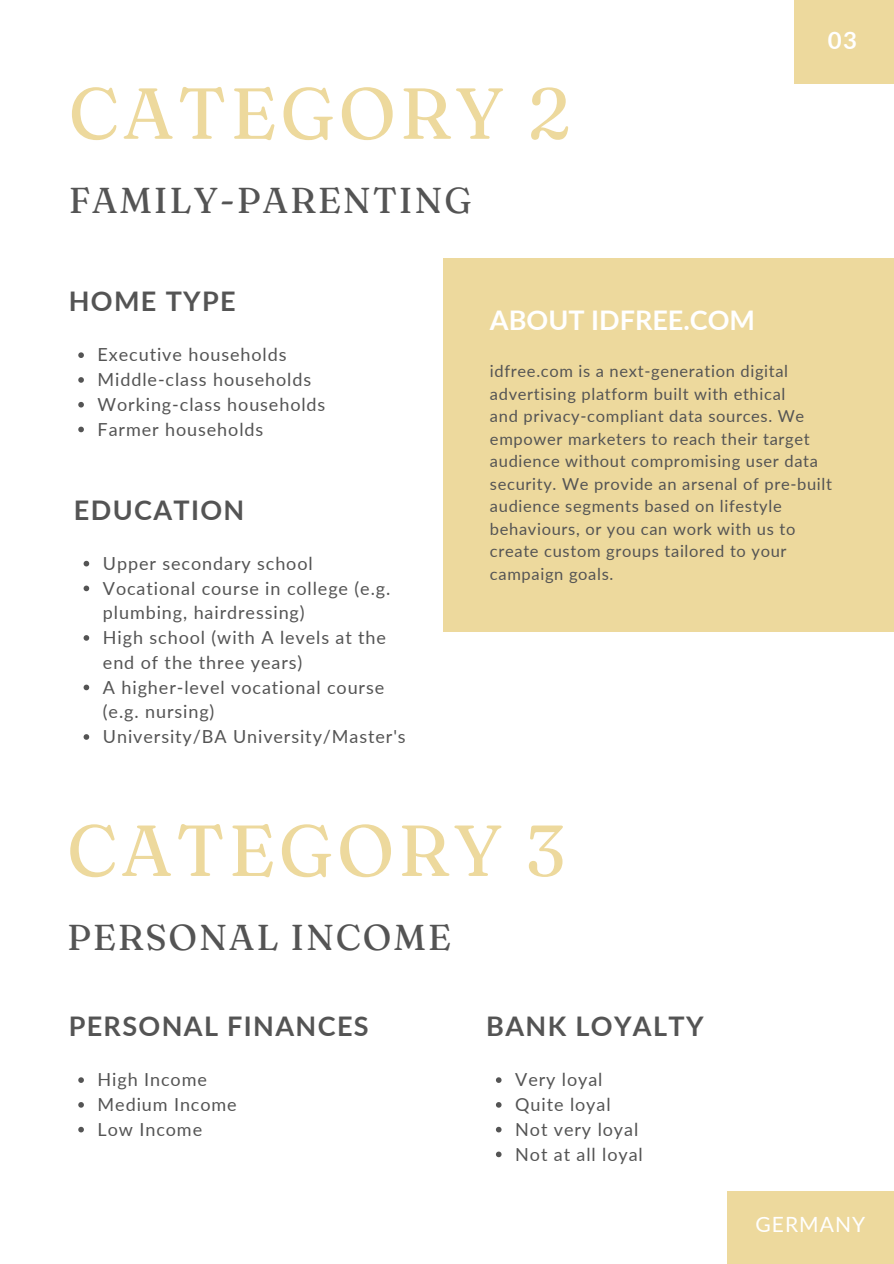
<style>
.page{position:relative;width:894px;height:1264px;background:#fff}
.page>*{position:absolute;margin:0;border:0;box-sizing:border-box;transform-origin:0 0}
.t1{font:72px "Fraunces 9 pt";letter-spacing:.05em;color:#edd99d}
.t2{font:36px "Fraunces 9 pt";letter-spacing:.05em;color:#545454}
.t3{font:700 27px "Lato";letter-spacing:.05em;color:#545454}
.t4{font:700 27px "Lato";color:#fff}
.t5{font:700 24px "Lato";color:#fff}
.t6{font:21px "Lato";letter-spacing:.05em;color:#fff}
.t7{font:18px/24.8px "Lato";letter-spacing:.05em;color:#545454}
.t8{font:16.5px/22.5px "Lato";letter-spacing:.04em;color:#545454}
</style>
<div class="page">
<div style="left:727px;top:1191px;width:166px;height:72px;background:#edd99d"></div>
<div style="left:443px;top:258px;width:450px;height:373px;background:#edd99d"></div>
<div style="left:793px;top:0;width:100px;height:83px;background:#edd99d"></div>
<svg style="left:78px;top:352px;width:6px;height:6px"></svg>
<svg style="left:78px;top:377px;width:6px;height:6px"></svg>
<svg style="left:78px;top:402px;width:6px;height:5px"></svg>
<svg style="left:78px;top:426px;width:6px;height:6px"></svg>
<svg style="left:78px;top:1077px;width:6px;height:5px"></svg>
<svg style="left:78px;top:1102px;width:6px;height:5px"></svg>
<svg style="left:78px;top:1126px;width:6px;height:6px"></svg>
<svg style="left:496px;top:1077px;width:5px;height:5px"></svg>
<svg style="left:496px;top:1102px;width:5px;height:5px"></svg>
<svg style="left:496px;top:1126px;width:5px;height:6px"></svg>
<svg style="left:496px;top:1151px;width:5px;height:6px"></svg>
<svg style="left:84px;top:561px;width:5px;height:5px"></svg>
<svg style="left:84px;top:585px;width:5px;height:6px"></svg>
<svg style="left:84px;top:635px;width:5px;height:5px"></svg>
<svg style="left:84px;top:684px;width:5px;height:6px"></svg>
<svg style="left:84px;top:734px;width:5px;height:5px"></svg>
<h1 class="t1" style="left:69px;top:68px;width:503px">CATEGORY 2</h1>
<h2 class="t2" style="left:69px;top:178px;width:404px">FAMILY-PARENTING</h2>
<h3 class="t5" style="left:827px;top:25px;width:31px">03</h3>
<h3 class="t3" style="left:69px;top:285px;width:168px">HOME TYPE</h3>
<p class="t7" style="left:98px;top:342px;width:229px">Executive households<br>Middle-class households<br>Working-class households<br>Farmer households</p>
<h3 class="t3" style="left:74px;top:493px;width:172px">EDUCATION</h3>
<p class="t7" style="left:103px;top:550px;width:304px">Upper secondary school<br>Vocational course in college (e.g. plumbing, hairdressing)<br>High school (with A levels at the end of the three years)<br>A higher-level vocational course (e.g. nursing)<br>University/BA University/Master's</p>
<h3 class="t4" style="left:490px;top:303px;width:266px">ABOUT IDFREE.COM</h3>
<p class="t8" style="left:490px;top:359px;width:343px">idfree.com is a next-generation digital advertising platform built with ethical<br>and privacy-compliant data sources. We empower marketers to reach their target audience without compromising user data security. We provide an arsenal of pre-built audience segments based on lifestyle behaviours, or you can work with us to create custom groups tailored to your campaign goals.</p>
<h1 class="t1" style="left:67px;top:805px;width:499px">CATEGORY 3</h1>
<h2 class="t2" style="left:67px;top:915px;width:385px">PERSONAL INCOME</h2>
<h3 class="t3" style="left:69px;top:1009px;width:301px">PERSONAL FINANCES</h3>
<p class="t7" style="left:98px;top:1066px;width:141px">High Income<br>Medium Income<br>Low Income</p>
<h3 class="t3" style="left:486px;top:1009px;width:219px">BANK LOYALTY</h3>
<p class="t7" style="left:515px;top:1066px;width:129px">Very loyal<br>Quite loyal<br>Not very loyal<br>Not at all loyal</p>
<p class="t6" style="left:755px;top:1211px;width:111px">GERMANY</p>
</div>
